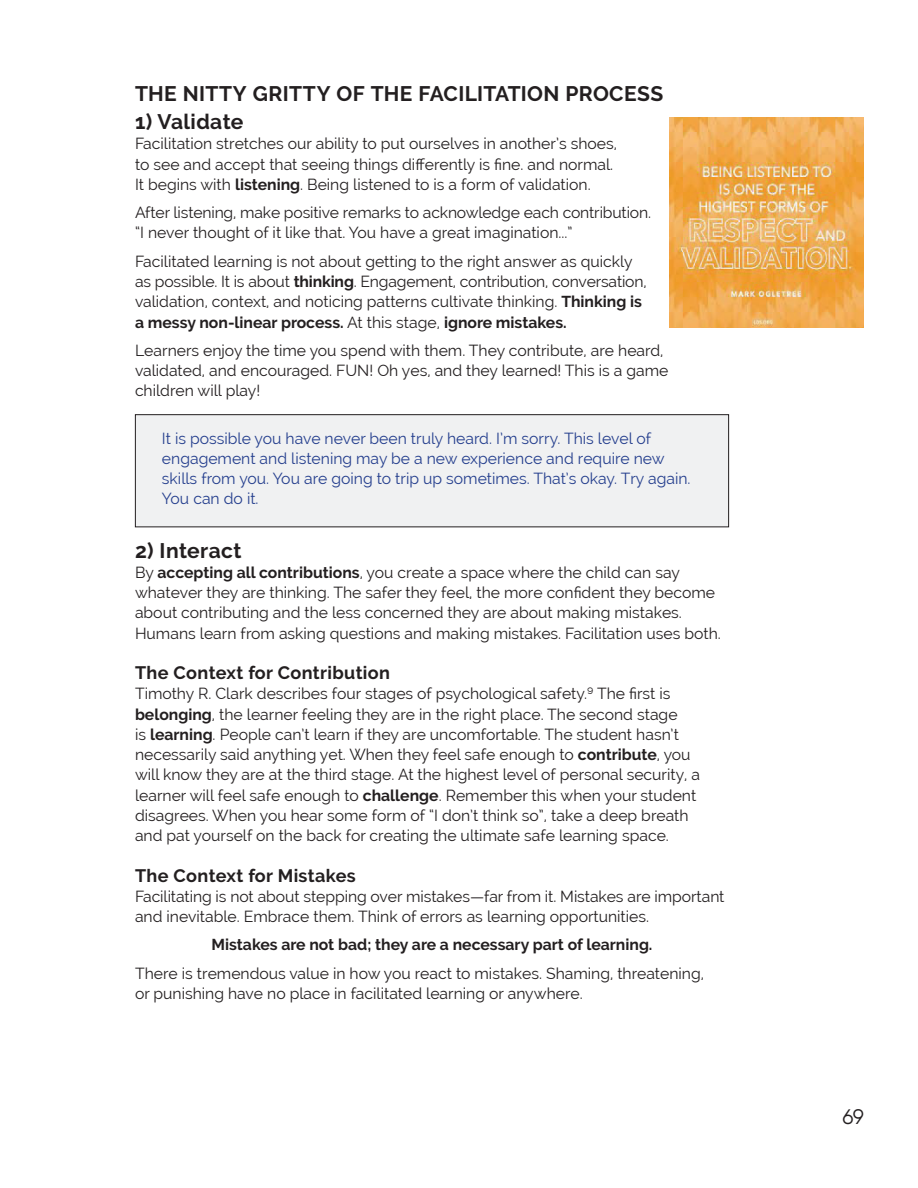
<style>
.page{position:relative;width:918px;height:1188px;background:#fff}
.page>*{position:absolute;margin:0;border:0;box-sizing:border-box;transform-origin:0 0}
.t1{font:700 21px "Raleway";letter-spacing:.02em;color:#231f20}
.t2{font:21px "Gilroy";color:#231f20}
.t3{font:700 18px "Raleway";letter-spacing:.02em;color:#231f20}
.t4{font:15.75px/20.2px "Raleway";color:#231f20}
.t5{font:15.75px/20.2px "Raleway";color:#253f8e}
.t6{font:700 15.75px "Raleway";color:#231f20}
.s1{font-weight:700}
</style>
<div class="page">
<div style="left:135px;top:415px;width:594px;height:112px;background:#f0f1f2"></div>
<div style="left:135px;top:414px;width:594px;height:113px;border:1px solid #231f20"></div>
<img style="left:669px;top:117px;width:195px;height:210px">
<h1 class="t1" style="left:135px;top:81px;width:530px">THE NITTY GRITTY OF THE FACILITATION PROCESS</h1>
<h1 class="t1" style="left:135px;top:110px;width:110px">1) Validate</h1>
<p class="t4" style="left:135px;top:134px;width:484px">Facilitation stretches our ability to put ourselves in another’s shoes, to see and accept that seeing things differently is fine. and normal.<br>It begins with <span class="s1">listening</span>. Being listened to is a form of validation.</p>
<p class="t4" style="left:135px;top:202px;width:518px">After listening, make positive remarks to acknowledge each contribution. “I never thought of it like that. You have a great imagination...”</p>
<p class="t4" style="left:135px;top:251px;width:513px">Facilitated learning is not about getting to the right answer as quickly as possible. It is about <span class="s1">thinking</span>. Engagement, contribution, conversation, validation, context, and noticing patterns cultivate thinking. <span class="s1">Thinking is a messy non-linear process.</span> At this stage, <span class="s1">ignore mistakes.</span></p>
<p class="t4" style="left:135px;top:340px;width:535px">Learners enjoy the time you spend with them. They contribute, are heard, validated, and encouraged. FUN! Oh yes, and they learned! This is a game children will play!</p>
<p class="t5" style="left:162px;top:428px;width:530px">It is possible you have never been truly heard. I’m sorry. This level of engagement and listening may be a new experience and require new skills from you. You are going to trip up sometimes. That’s okay. Try again.<br>You can do it.</p>
<h1 class="t1" style="left:135px;top:538px;width:108px">2) Interact</h1>
<p class="t4" style="left:135px;top:562px;width:587px">By <span class="s1">accepting all contributions</span>, you create a space where the child can say whatever they are thinking. The safer they feel, the more confident they become about contributing and the less concerned they are about making mistakes.<br>Humans learn from asking questions and making mistakes. Facilitation uses both.</p>
<p class="t3" style="left:135px;top:663px;width:257px">The Context for Contribution</p>
<p class="t4" style="left:135px;top:684px;width:567px">Timothy R. Clark describes four stages of psychological safety.⁹ The first is <span class="s1">belonging</span>, the learner feeling they are in the right place. The second stage<br>is <span class="s1">learning</span>. People can’t learn if they are uncomfortable. The student hasn’t necessarily said anything yet. When they feel safe enough to <span class="s1">contribute</span>, you will know they are at the third stage. At the highest level of personal security, a learner will feel safe enough to <span class="s1">challenge</span>. Remember this when your student disagrees. When you hear some form of “I don’t think so”, take a deep breath and pat yourself on the back for creating the ultimate safe learning space.</p>
<p class="t3" style="left:135px;top:865px;width:222px">The Context for Mistakes</p>
<p class="t4" style="left:135px;top:886px;width:591px">Facilitating is not about stepping over mistakes—far from it. Mistakes are important and inevitable. Embrace them. Think of errors as learning opportunities.</p>
<p class="t6" style="left:211px;top:936px;width:443px">Mistakes are not bad; they are a necessary part of learning.</p>
<p class="t4" style="left:135px;top:963px;width:571px">There is tremendous value in how you react to mistakes. Shaming, threatening, or punishing have no place in facilitated learning or anywhere.</p>
<h1 class="t2" style="left:842px;top:1104px;width:23px">69</h1>
</div>
